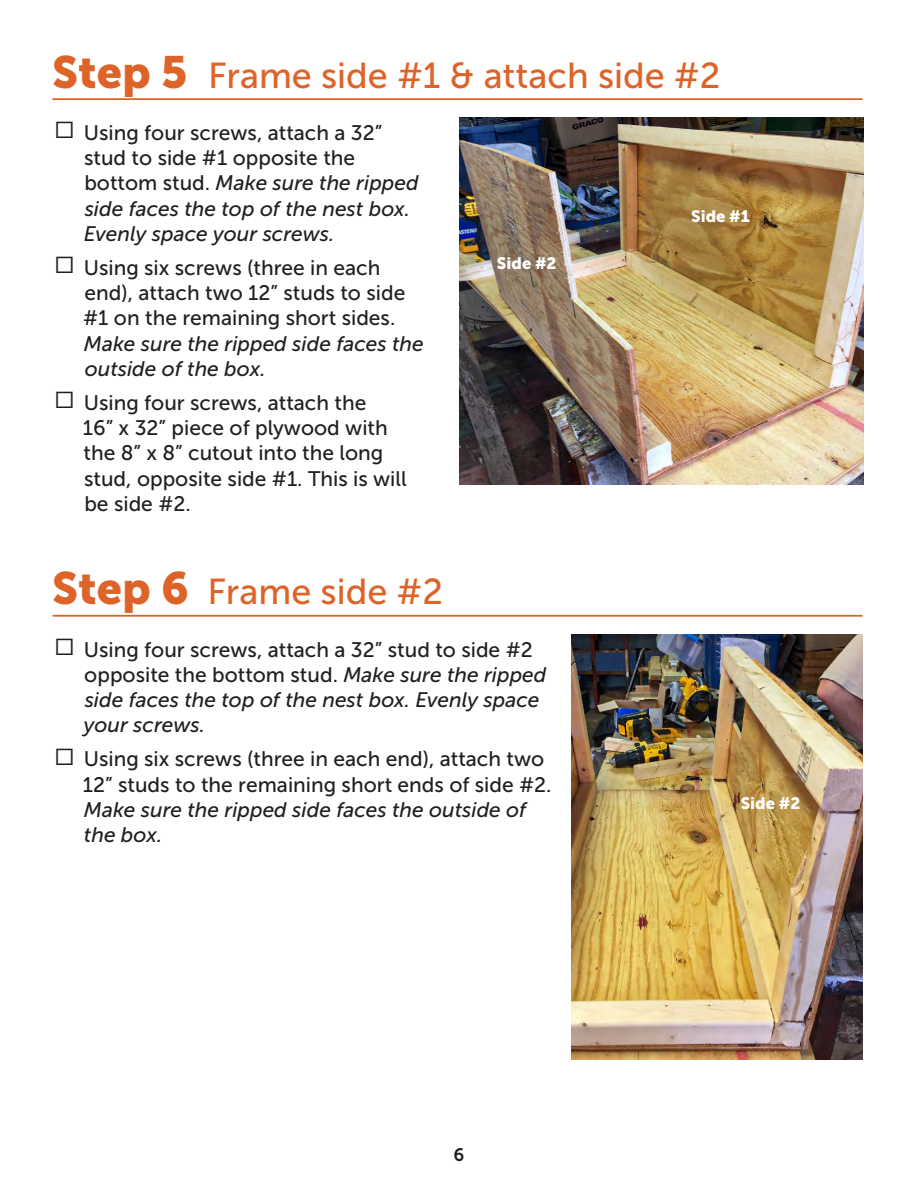
<style>
.page{position:relative;width:918px;height:1188px;background:#fff}
.page>*{position:absolute;margin:0;border:0;box-sizing:border-box;transform-origin:0 0}
.Heading{font:36px "Museo Sans 500";color:#de6328}
.t1{font:21px/25.2px "Museo Sans 500";color:#231f20}
.t2{font:italic 21px/25.2px "Museo Sans 500";color:#231f20}
.t3{font:18px "Museo Sans 700";color:#231f20}
.t4{font:16.5px "Museo Sans 900";color:#fff}
.s1{font-family:"Museo Sans 900";font-size:45px}
.s2{font-family:"Proxima Nova";font-style:normal;font-size:28.5px}
.s3{font-style:normal}
.s4{font-family:"Proxima Nova";font-size:28.5px}
.s5{font-style:italic}
</style>
<div class="page">
<hr style="left:52px;top:98px;width:810px;height:2px;background:#de6328">
<hr style="left:52px;top:615px;width:810px;height:2px;background:#de6328">
<img style="left:459px;top:117px;width:405px;height:367px">
<img style="left:572px;top:634px;width:290px;height:425px">
<p class="Heading" style="left:52px;top:56px;width:670px"><span class="s1">Step 5</span> Frame side #1 &amp; attach side #2</p>
<p class="t2" style="left:84px;top:120px;width:336px;text-indent:-29px"><span class="s2">☐</span> <span class="s3">Using four screws, attach a 32” stud to side #1 opposite the bottom stud.</span> Make sure the ripped side faces the top of the nest box.<br>Evenly space your screws.</p>
<p class="t1" style="left:83px;top:255px;width:342px;text-indent:-28px"><span class="s4">☐</span> Using six screws (three in each end), attach two 12” studs to side #1 on the remaining short sides.<br><span class="s5">Make sure the ripped side faces the outside of the box.</span></p>
<p class="t1" style="left:83px;top:390px;width:325px;text-indent:-28px"><span class="s4">☐</span> Using four screws, attach the<br>16” x 32” piece of plywood with the 8” x 8” cutout into the long stud, opposite side #1. This is will be side #2.</p>
<p class="t4" style="left:691px;top:206px;width:60px">Side #1</p>
<p class="t4" style="left:497px;top:253px;width:61px">Side #2</p>
<p class="Heading" style="left:52px;top:572px;width:392px"><span class="s1">Step 6</span> Frame side #2</p>
<p class="t2" style="left:84px;top:637px;width:464px;text-indent:-29px"><span class="s2">☐</span> <span class="s3">Using four screws, attach a 32” stud to side #2 opposite the bottom stud.</span> Make sure the ripped side faces the top of the nest box. Evenly space your screws.</p>
<p class="t1" style="left:83px;top:747px;width:470px;text-indent:-28px"><span class="s4">☐</span> Using six screws (three in each end), attach two 12” studs to the remaining short ends of side #2.<br><span class="s5">Make sure the ripped side faces the outside of the box.</span></p>
<p class="t3" style="left:453px;top:1145px;width:12px">6</p>
<p class="t4" style="left:741px;top:794px;width:61px">Side #2</p>
</div>
